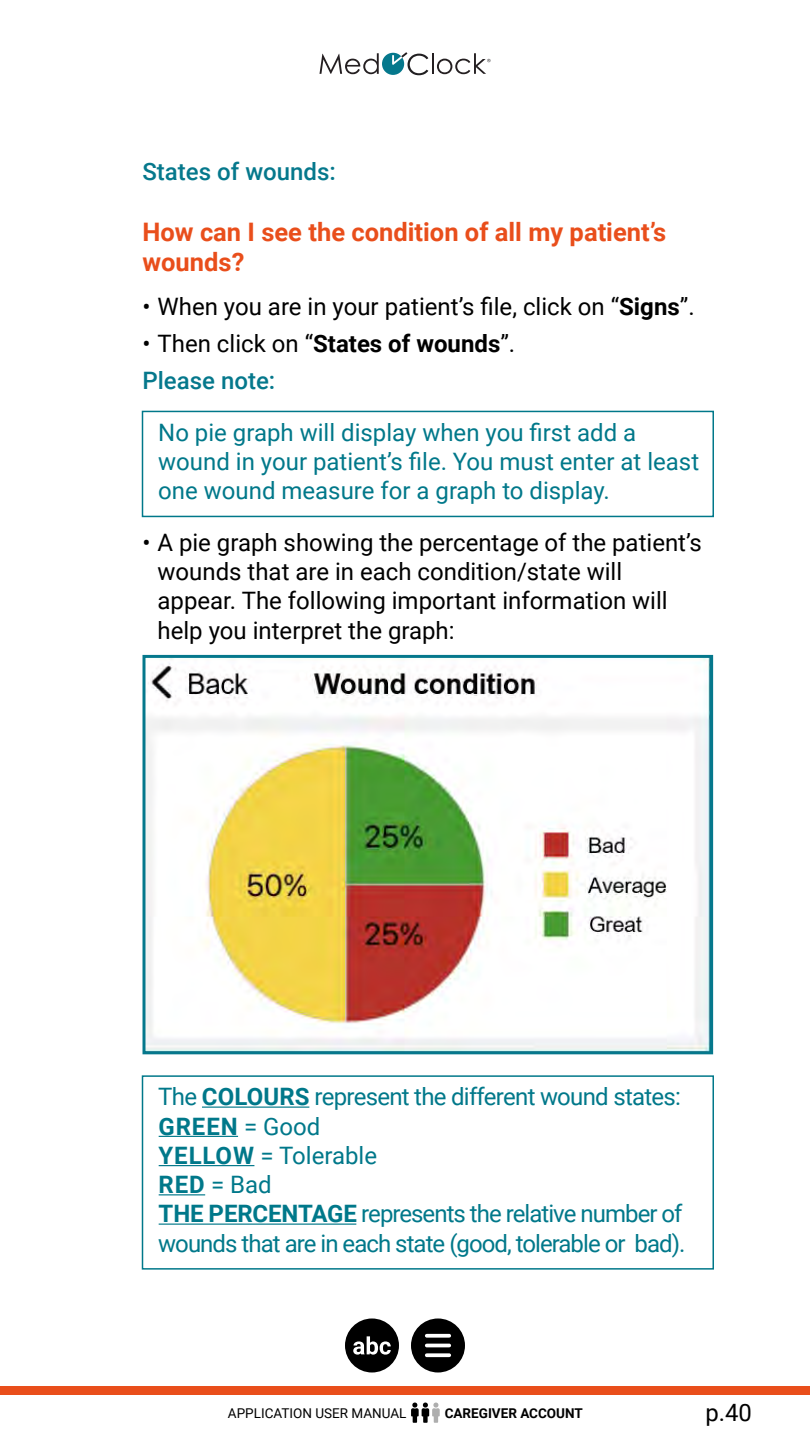
<style>
.page{position:relative;width:810px;height:1440px;background:#fff}
.page>*{position:absolute;margin:0;border:0;box-sizing:border-box;transform-origin:0 0}
.t1{font:700 25.5px/30.6px "Roboto";color:#e94e1b}
.t2{font:24px/29.2px "Roboto";color:#000}
.t3{font:24px/29.2px "Roboto";letter-spacing:-.025em;color:#00788a}
.t4{font:24px/29.2px "Roboto";color:#00788a}
.t5{font:500 24px "Roboto";color:#05788c}
.t6{font:23.85px "Roboto";color:#000}
.t7{font:13.5px "Roboto";color:#000}
.t8{font:700 13.5px "Roboto";color:#000}
.s1{font-weight:700}
.s2{font-weight:500;color:#05788c}
</style>
<div class="page">
<div style="left:0;top:1386px;width:810px;height:9px;background:#e94e1b"></div>
<div style="left:382px;top:53px;width:22px;height:22px;background:#05788c;border-radius:50%"></div>
<svg style="left:320px;top:53px;width:59px;height:21px"></svg>
<hr style="left:432px;top:53px;width:2px;height:21px;background:#241f21">
<svg style="left:392px;top:52px;width:36px;height:23px"></svg>
<svg style="left:437px;top:53px;width:53px;height:21px"></svg>
<div style="left:411px;top:1318px;width:54px;height:54px;background:#000;border-radius:50%"></div>
<svg style="left:427px;top:1334px;width:22px;height:4px"></svg>
<hr style="left:427px;top:1344px;width:22px;height:3px;background:#fff">
<svg style="left:427px;top:1353px;width:22px;height:4px"></svg>
<div style="left:345px;top:1318px;width:54px;height:54px;background:#000;border-radius:50%"></div>
<svg style="left:353px;top:1336px;width:38px;height:19px"></svg>
<svg style="left:411px;top:1403px;width:29px;height:20px"></svg>
<div style="left:142px;top:411px;width:572px;height:106px;border:2px solid #00788a"></div>
<div style="left:142px;top:1075px;width:572px;height:195px;border:2px solid #00788a"></div>
<hr style="left:202px;top:1107px;width:107px;height:1px;background:#00788a">
<hr style="left:159px;top:1136px;width:79px;height:1px;background:#00788a">
<hr style="left:159px;top:1165px;width:95px;height:1px;background:#00788a">
<hr style="left:159px;top:1194px;width:46px;height:1px;background:#00788a">
<hr style="left:159px;top:1224px;width:197px;height:1px;background:#00788a">
<img style="left:146px;top:659px;width:563px;height:391px">
<div style="left:142px;top:655px;width:571px;height:399px;border:3px solid #05788c"></div>
<p class="t5" style="left:142px;top:155px;width:195px">States of wounds:</p>
<p class="t1" style="left:142px;top:215px;width:525px">How can I see the condition of all my patient’s wounds?</p>
<p class="t2" style="left:142px;top:291px;width:554px">• When you are in your patient’s file, click on “<span class="s1">Signs</span>”.</p>
<p class="t2" style="left:142px;top:324px;width:374px;line-height:36.8px">• Then click on “<span class="s1">States of wounds</span>”.<br><span class="s2">Please note:</span></p>
<p class="t4" style="left:158px;top:417px;width:542px">No pie graph will display when you first add a wound in your patient’s file. You must enter at least one wound measure for a graph to display.</p>
<p class="t2" style="left:158px;top:527px;width:546px;text-indent:-15px">• A pie graph showing the percentage of the patient’s wounds that are in each condition/state will appear. The following important information will help you interpret the graph:</p>
<p class="t3" style="left:158px;top:1081px;width:529px">The <span class="s1">COLOURS</span> represent the different wound states:<br><span class="s1">GREEN</span> = Good<br><span class="s1">YELLOW</span> = Tolerable<br><span class="s1">RED</span> = Bad<br><span class="s1">THE PERCENTAGE</span> represents the relative number of wounds that are in each state (good, tolerable or bad).</p>
<p class="t7" style="left:228px;top:1404px;width:180px">APPLICATION USER MANUAL</p>
<p class="t8" style="left:445px;top:1404px;width:140px">CAREGIVER ACCOUNT</p>
<p class="t6" style="left:705px;top:1396px;width:48px">p.40</p>
</div>
